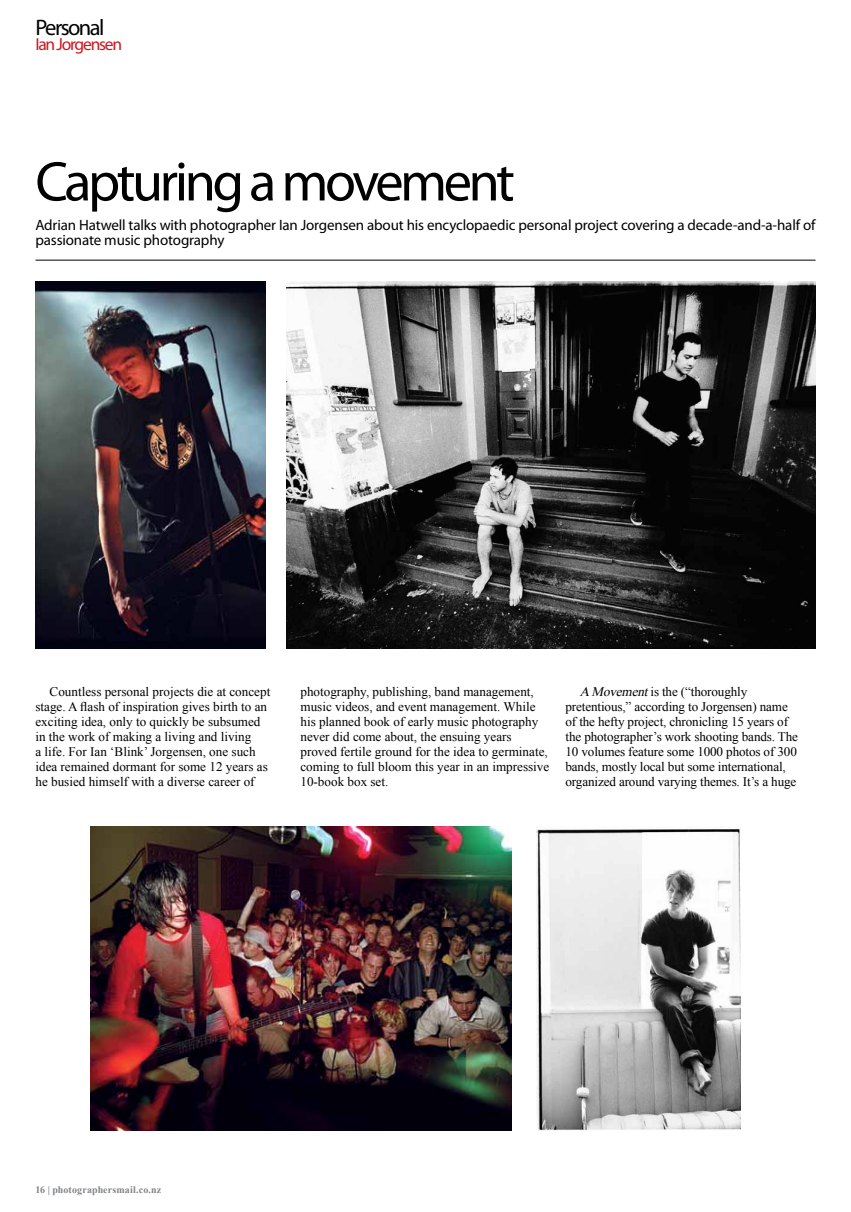
<style>
.page{position:relative;width:851px;height:1212px;background:#fff}
.page>*{position:absolute;margin:0;border:0;box-sizing:border-box;transform-origin:0 0}
.t1{font:56.25px "Myriad Pro";letter-spacing:-.06em;color:#000}
.t2{font:22.5px "Myriad Pro";letter-spacing:-.07em;color:#000}
.t3{font:17.5px "Myriad Pro";letter-spacing:-.07em;color:#ce171e}
.t4{font:15px/15px "Myriad Pro";letter-spacing:-.01em;color:#000}
.t5{font:13.12px/15px "Times New Roman";color:#000}
.t6{font:700 10px "Times New Roman";letter-spacing:.01em;color:#808285}
.s1{font-style:italic}
</style>
<div class="page">
<hr style="left:35px;top:260px;width:780px;height:1px;background:#000">
<img style="left:35px;top:282px;width:231px;height:367px">
<img style="left:287px;top:282px;width:528px;height:367px">
<img style="left:90px;top:826px;width:421px;height:304px">
<img style="left:536px;top:829px;width:204px;height:301px">
<h2 class="t2" style="left:35px;top:14px;width:70px">Personal</h2>
<h3 class="t3" style="left:35px;top:34px;width:88px">Ian Jorgensen</h3>
<h1 class="t1" style="left:35px;top:147px;width:481px">Capturing a movement</h1>
<p class="t4" style="left:35px;top:218px;width:781px">Adrian Hatwell talks with photographer Ian Jorgensen about his encyclopaedic personal project covering a decade-and-a-half of passionate music photography</p>
<p class="t5" style="left:35px;top:683px;width:236px;text-indent:14px">Countless personal projects die at concept stage. A flash of inspiration gives birth to an exciting idea, only to quickly be subsumed in the work of making a living and living<br>a life. For Ian ‘Blink’ Jorgensen, one such idea remained dormant for some 12 years as he busied himself with a diverse career of</p>
<p class="t5" style="left:300px;top:683px;width:250px">photography, publishing, band management, music videos, and event management. While his planned book of early music photography never did come about, the ensuing years proved fertile ground for the idea to germinate, coming to full bloom this year in an impressive 10-book box set.</p>
<p class="t5" style="left:565px;top:683px;width:234px;text-indent:14px"><span class="s1">A Movement</span>is the (“thoroughly pretentious,” according to Jorgensen) name of the hefty project, chronicling 15 years of the photographer’s work shooting bands. The 10 volumes feature some 1000 photos of 300 bands, mostly local but some international, organized around varying themes. It’s a huge</p>
<p class="t6" style="left:35px;top:1183px;width:127px">16 | photographersmail.co.nz</p>
</div>
